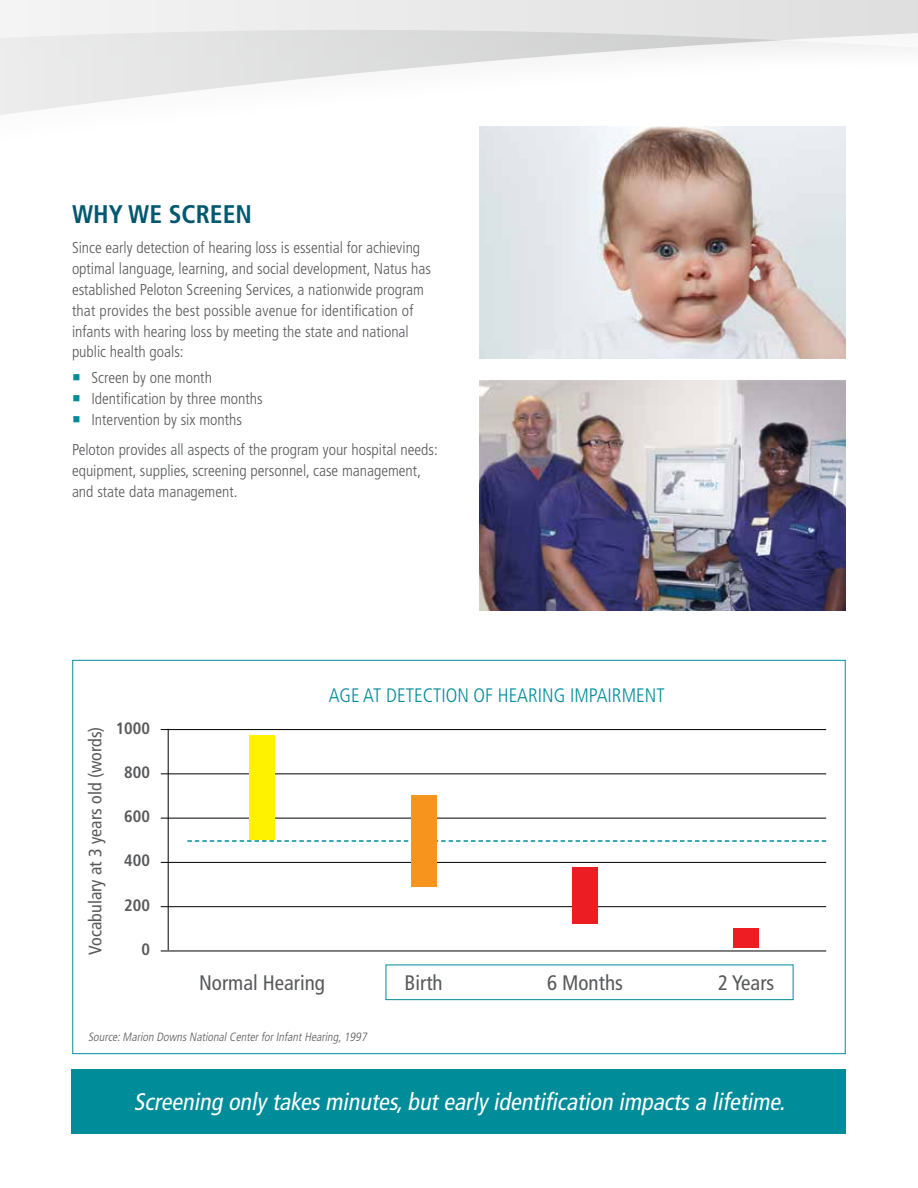
<style>
.page{position:relative;width:918px;height:1188px;background:#fff}
.page>*{position:absolute;margin:0;border:0;box-sizing:border-box;transform-origin:0 0}
.t1{font:700 condensed 25.5px "Frutiger LT Std";color:#00596e}
.t2{font:italic condensed 24px "Frutiger LT Std";color:#fff}
.t3{font:condensed 21px "Frutiger LT Std";color:#58595b}
.t4{font:300 condensed 19.5px "Frutiger LT Std";color:#008c99}
.t5{font:condensed 18px "Frutiger LT Std";color:#58595b}
.t6{font:700 condensed 16.5px "Frutiger LT Std";color:#58595b}
.t7{font:300 condensed 15.75px/21px "Frutiger LT Std";color:#58595b}
.t8{font:italic 300 condensed 12px "Frutiger LT Std";color:#58595b}
.s1{color:#008c99}
</style>
<div class="page">
<img style="left:479px;top:205px;width:367px;height:153px">
<img style="left:479px;top:381px;width:367px;height:229px">
<svg style="left:479px;top:200px;width:367px;height:5px;fill:#e0e4e8"></svg>
<div style="left:0;top:0;width:918px;height:200px;background:#000;opacity:.17"></div>
<svg style="left:0;top:0;width:918px;height:165px"></svg>
<div style="left:72px;top:660px;width:774px;height:394px;background:#fff;border:1px solid #008c99"></div>
<hr style="left:161px;top:773px;width:665px;height:1px;background:#000">
<hr style="left:161px;top:818px;width:665px;height:1px;background:#000">
<hr style="left:161px;top:862px;width:665px;height:1px;background:#000">
<hr style="left:161px;top:906px;width:665px;height:1px;background:#000">
<hr style="left:161px;top:729px;width:665px;height:1px;background:#000">
<hr style="left:161px;top:951px;width:665px;height:1px;background:#000">
<hr style="left:168px;top:729px;width:1px;height:221px;background:#000">
<svg style="left:187px;top:840px;width:639px;height:2px"></svg>
<div style="left:249px;top:735px;width:26px;height:104px;background:#fff200"></div>
<div style="left:411px;top:795px;width:26px;height:91px;background:#f7941e"></div>
<div style="left:572px;top:868px;width:26px;height:56px;background:#ed1d24"></div>
<div style="left:734px;top:928px;width:25px;height:19px;background:#ed1d24"></div>
<div style="left:386px;top:965px;width:407px;height:35px;border:1px solid #008c99"></div>
<div style="left:72px;top:1070px;width:774px;height:64px;background:#008c99"></div>
<h1 class="t1" style="left:72px;top:199px;width:181px">WHY WE SCREEN</h1>
<p class="t7" style="left:72px;top:237px;width:361px">Since early detection of hearing loss is essential for achieving optimal language, learning, and social development, Natus has established Peloton Screening Services, a nationwide program that provides the best possible avenue for identification of infants with hearing loss by meeting the state and national public health goals:</p>
<p class="t7" style="left:72px;top:367px;width:141px"><span class="s1">○</span> Screen by one month</p>
<p class="t7" style="left:72px;top:388px;width:192px"><span class="s1">○</span> Identification by three months</p>
<p class="t7" style="left:72px;top:405px;width:367px;line-height:30px"><span class="s1">○</span> Intervention by six months<br>Peloton provides all aspects of the program your hospital needs:</p>
<p class="t7" style="left:72px;top:460px;width:351px">equipment, supplies, screening personnel, case management, and state data management.</p>
<p class="t5" style="left:85px;top:955px;width:229px;rotate:-90deg">Vocabulary at 3 years old (words)</p>
<p class="t6" style="left:116px;top:718px;width:36px">1000</p>
<p class="t6" style="left:124px;top:762px;width:27px">800</p>
<p class="t6" style="left:124px;top:807px;width:27px">600</p>
<p class="t6" style="left:124px;top:851px;width:27px">400</p>
<p class="t6" style="left:124px;top:895px;width:27px">200</p>
<p class="t6" style="left:141px;top:939px;width:10px">0</p>
<p class="t4" style="left:329px;top:684px;width:337px">AGE AT DETECTION OF HEARING IMPAIRMENT</p>
<h3 class="t3" style="left:199px;top:970px;width:127px">Normal Hearing</h3>
<h3 class="t3" style="left:405px;top:970px;width:40px">Birth</h3>
<h3 class="t3" style="left:547px;top:970px;width:77px">6 Months</h3>
<h3 class="t3" style="left:718px;top:970px;width:58px">2 Years</h3>
<p class="t8" style="left:88px;top:1030px;width:283px">Source:Marion DownsNationalCenterforInfantHearing,1997</p>
<h2 class="t2" style="left:134px;top:1088px;width:658px">Screening only takesminutes,butearly identification impactsa lifetime.</h2>
</div>
